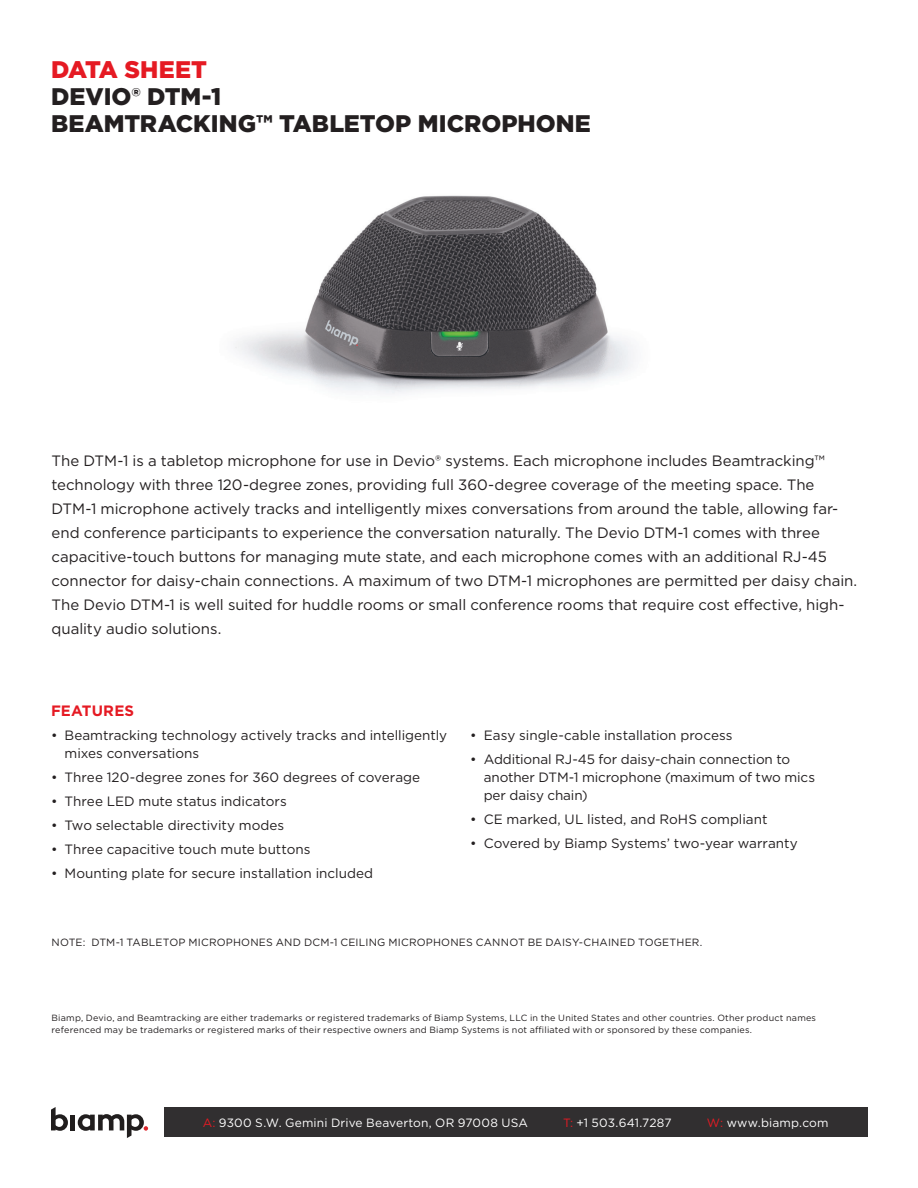
<style>
.page{position:relative;width:918px;height:1188px;background:#fff}
.page>*{position:absolute;margin:0;border:0;box-sizing:border-box;transform-origin:0 0}
.Head{font:900 24px "Gotham";color:#231f20}
.Head-2{font:900 24px "Gotham";color:#e51a23}
.Intro_Body{font:15px/24px "Gotham";letter-spacing:-.005em;color:#231f20}
.subhead{font:700 15px "Gotham";letter-spacing:.01em;color:#e51a23}
.t1{font:13.5px/18px "Gotham";color:#231f20}
.t2{font:12px "Gotham";letter-spacing:.015em;color:#fff}
.Bullet{font:10.5px "Gotham";letter-spacing:.02em;color:#231f20}
.BODY_COPY_BLK{font:9px/12px "Gotham";letter-spacing:.02em;color:#231f20}
.s1{color:#e51a23}
</style>
<div class="page">
<svg style="left:51px;top:1107px;width:17px;height:24px"></svg>
<hr style="left:71px;top:1115px;width:4px;height:15px;background:#211e1e">
<svg style="left:78px;top:1114px;width:70px;height:24px"></svg>
<div style="left:164px;top:1107px;width:704px;height:30px;background:#312f30"></div>
<img style="left:234px;top:195px;width:400px;height:199px">
<p class="Head-2" style="left:51px;top:53px;width:158px">DATA SHEET</p>
<p class="Head" style="left:51px;top:80px;width:172px">DEVIO® DTM-1</p>
<p class="Head" style="left:51px;top:107px;width:541px">BEAMTRACKING™ TABLETOP MICROPHONE</p>
<p class="Intro_Body" style="left:52px;top:449px;width:807px">The DTM-1 is a tabletop microphone for use in Devio® systems. Each microphone includes Beamtracking™ technology with three 120-degree zones, providing full 360-degree coverage of the meeting space. The DTM-1 microphone actively tracks and intelligently mixes conversations from around the table, allowing far&shy;end conference participants to experience the conversation naturally. The Devio DTM-1 comes with three capacitive-touch buttons for managing mute state, and each microphone comes with an additional RJ-45 connector for daisy-chain connections. A maximum of two DTM-1 microphones are permitted per daisy chain.<br>The Devio DTM-1 is well suited for huddle rooms or small conference rooms that require cost effective, high&shy;quality audio solutions.</p>
<p class="subhead" style="left:51px;top:701px;width:85px">FEATURES</p>
<p class="t1" style="left:64px;top:726px;width:384px;text-indent:-14px">• Beamtracking technology actively tracks and intelligently mixes conversations</p>
<p class="t1" style="left:51px;top:768px;width:371px">• Three 120-degree zones for 360 degrees of coverage</p>
<p class="t1" style="left:51px;top:792px;width:237px">• Three LED mute status indicators</p>
<p class="t1" style="left:51px;top:816px;width:235px">• Two selectable directivity modes</p>
<p class="t1" style="left:51px;top:840px;width:261px">• Three capacitive touch mute buttons</p>
<p class="t1" style="left:51px;top:864px;width:324px">• Mounting plate for secure installation included</p>
<p class="t1" style="left:470px;top:726px;width:264px">• Easy single-cable installation process</p>
<p class="t1" style="left:484px;top:750px;width:333px;text-indent:-14px">• Additional RJ-45 for daisy-chain connection to another DTM-1 microphone (maximum of two mics per daisy chain)</p>
<p class="t1" style="left:470px;top:810px;width:299px">• CE marked, UL listed, and RoHS compliant</p>
<p class="t1" style="left:470px;top:834px;width:329px">• Covered by Biamp Systems’ two-year warranty</p>
<p class="Bullet" style="left:52px;top:935px;width:652px">NOTE: DTM-1 TABLETOP MICROPHONES AND DCM-1 CEILING MICROPHONES CANNOT BE DAISY-CHAINED TOGETHER.</p>
<p class="BODY_COPY_BLK" style="left:52px;top:1012px;width:766px">Biamp, Devio, and Beamtracking are either trademarks or registered trademarks of Biamp Systems, LLC in the United States and other countries. Other product names referenced may be trademarks or registered marks of their respective owners and Biamp Systems is not affiliated with or sponsored by these companies.</p>
<p class="t2" style="left:203px;top:1115px;width:327px"><span class="s1">A:</span> 9300 S.W. Gemini Drive Beaverton, OR 97008 USA</p>
<p class="t2" style="left:563px;top:1115px;width:110px"><span class="s1">T:</span> +1 503.641.7287</p>
<p class="t2" style="left:707px;top:1115px;width:123px"><span class="s1">W:</span> www.biamp.com</p>
</div>
